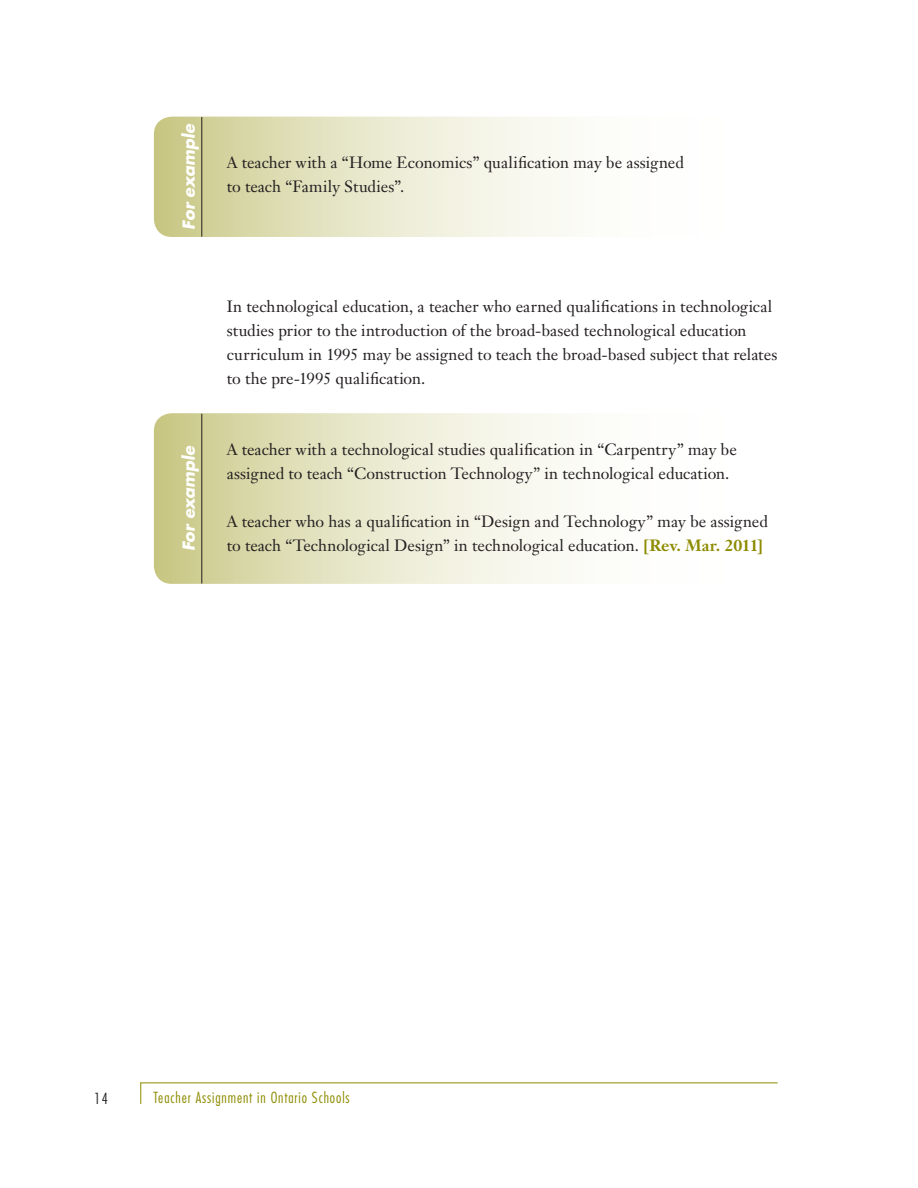
<style>
.page{position:relative;width:918px;height:1188px;background:#fff}
.page>*{position:absolute;margin:0;border:0;box-sizing:border-box;transform-origin:0 0}
.t1{font:16.2px/23.9px "Janson Text";color:#231f20}
.t2{font:italic 700 16.2px "Futura";color:#fff}
.t3{font:300 condensed 15px "Futura";letter-spacing:.06em;color:#8d8b00}
.t4{font:300 condensed 15px "Futura";color:#231f20}
.s1{font-weight:700;color:#8d8b00}
</style>
<div class="page">
<hr style="left:140px;top:1082px;width:638px;height:1px;background:#8d8b00">
<svg style="left:140px;top:1083px;width:1px;height:21px"></svg>
<svg style="left:154px;top:117px;width:411px;height:120px;background:#e5e5c6"></svg>
<hr style="left:201px;top:117px;width:1px;height:120px;background:#231f20">
<svg style="left:154px;top:413px;width:411px;height:171px;background:#e5e5c6"></svg>
<hr style="left:201px;top:414px;width:1px;height:170px;background:#231f20">
<p class="t2" style="left:177px;top:230px;width:108px;rotate:-90deg">For example</p>
<p class="t1" style="left:227px;top:151px;width:459px">A teacher with a “Home Economics” qualification may be assigned to teach “Family Studies”.</p>
<p class="t2" style="left:177px;top:551px;width:108px;rotate:-90deg">For example</p>
<p class="t1" style="left:227px;top:294px;width:552px">In technological education, a teacher who earned qualifications in technological studies prior to the introduction of the broad-based technological education curriculum in 1995 may be assigned to teach the broad-based subject that relates to the pre-1995 qualification.</p>
<p class="t1" style="left:227px;top:438px;width:512px">A teacher with a technological studies qualification in “Carpentry” may be assigned to teach “Construction Technology” in technological education.</p>
<p class="t1" style="left:227px;top:509px;width:543px">A teacher who has a qualification in “Design and Technology” may be assigned to teach “Technological Design” in technological education. <span class="s1">[Rev. Mar. 2011]</span></p>
<p class="t4" style="left:94px;top:1089px;width:15px">14</p>
<p class="t3" style="left:154px;top:1089px;width:198px">Teacher Assignment in Ontario Schools</p>
</div>
